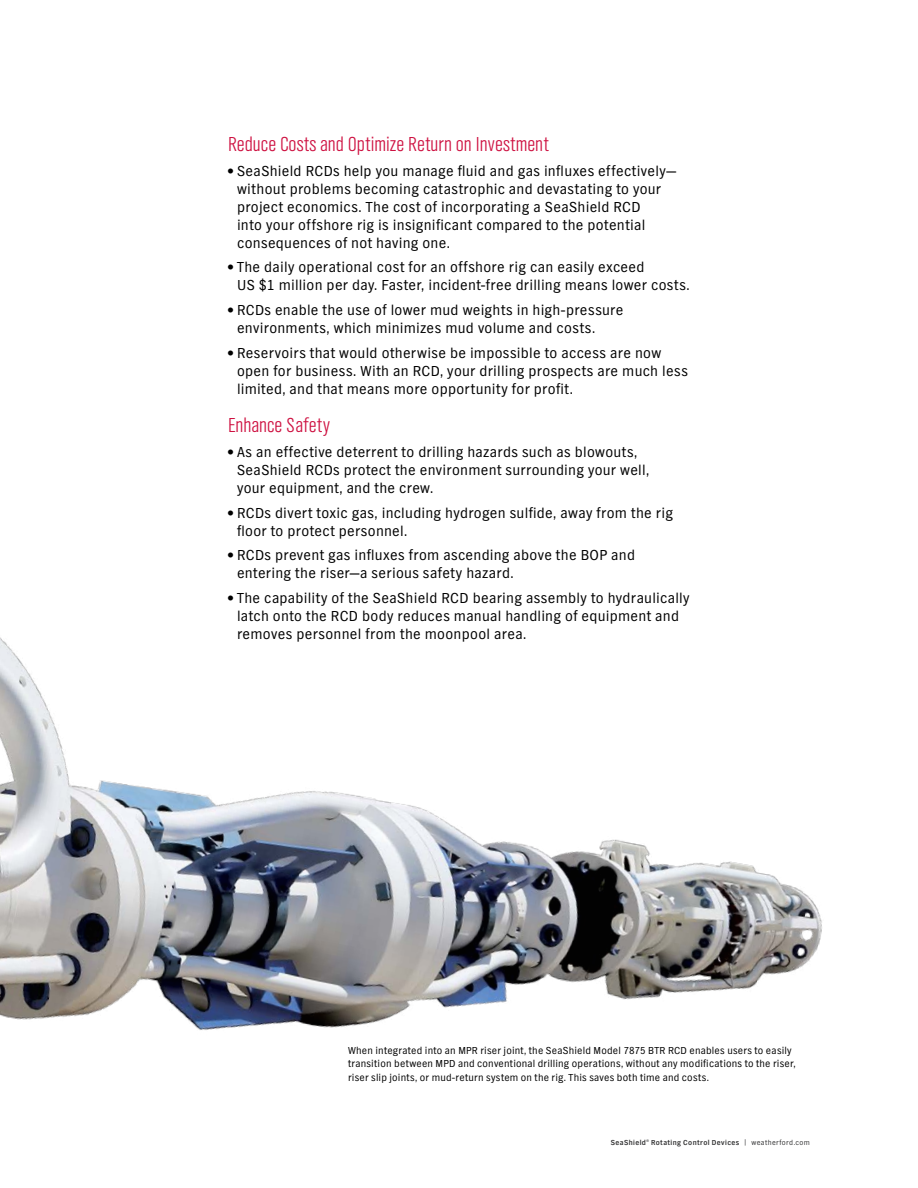
<style>
.page{position:relative;width:918px;height:1188px;background:#fff}
.page>*{position:absolute;margin:0;border:0;box-sizing:border-box;transform-origin:0 0}
.t1{font:21px "TV Nord EF Light Con";color:#ce1141}
.t2{font:15px/18px "TV Nord EF";letter-spacing:.02em;color:#000}
.t3{font:10.5px/13.5px "TV Nord EF";letter-spacing:.02em;color:#000}
.t4{font:700 7.5px "TV Nord EF";letter-spacing:.055em;color:#333334}
.s1{font-weight:400}
</style>
<div class="page">
<img style="left:0;top:637px;width:822px;height:393px">
<h1 class="t1" style="left:228px;top:133px;width:322px">Reduce Costs and Optimize Return on Investment</h1>
<p class="t2" style="left:237px;top:162px;width:441px;text-indent:-9px">• SeaShield RCDs help you manage fluid and gas influxes effectively— without problems becoming catastrophic and devastating to your project economics. The cost of incorporating a SeaShield RCD<br>into your offshore rig is insignificant compared to the potential consequences of not having one.</p>
<p class="t2" style="left:237px;top:259px;width:454px;text-indent:-9px">• The daily operational cost for an offshore rig can easily exceed<br>US $1 million per day. Faster, incident-free drilling means lower costs.</p>
<p class="t2" style="left:237px;top:301px;width:388px;text-indent:-9px">• RCDs enable the use of lower mud weights in high-pressure environments, which minimizes mud volume and costs.</p>
<p class="t2" style="left:237px;top:344px;width:452px;text-indent:-9px">• Reservoirs that would otherwise be impossible to access are now open for business. With an RCD, your drilling prospects are much less limited, and that means more opportunity for profit.</p>
<h1 class="t1" style="left:228px;top:414px;width:104px">Enhance Safety</h1>
<p class="t2" style="left:237px;top:443px;width:414px;text-indent:-9px">• As an effective deterrent to drilling hazards such as blowouts,<br>SeaShield RCDs protect the environment surrounding your well, your equipment, and the crew.</p>
<p class="t2" style="left:237px;top:504px;width:438px;text-indent:-9px">• RCDs divert toxic gas, including hydrogen sulfide, away from the rig floor to protect personnel.</p>
<p class="t2" style="left:237px;top:547px;width:400px;text-indent:-9px">• RCDs prevent gas influxes from ascending above the BOP and entering the riser—a serious safety hazard.</p>
<p class="t2" style="left:237px;top:589px;width:454px;text-indent:-9px">• The capability of the SeaShield RCD bearing assembly to hydraulically latch onto the RCD body reduces manual handling of equipment and removes personnel from the moonpool area.</p>
<p class="t3" style="left:348px;top:1044px;width:449px">When integrated into an MPR riser joint, the SeaShield Model 7875 BTR RCD enables users to easily transition between MPD and conventional drilling operations, without any modifications to the riser, riser slip joints, or mud-return system on the rig. This saves both time and costs.</p>
<p class="t4" style="left:611px;top:1139px;width:201px">SeaShield<sup>®</sup> Rotating Control Devices <span class="s1">| weatherford.com</span></p>
</div>
